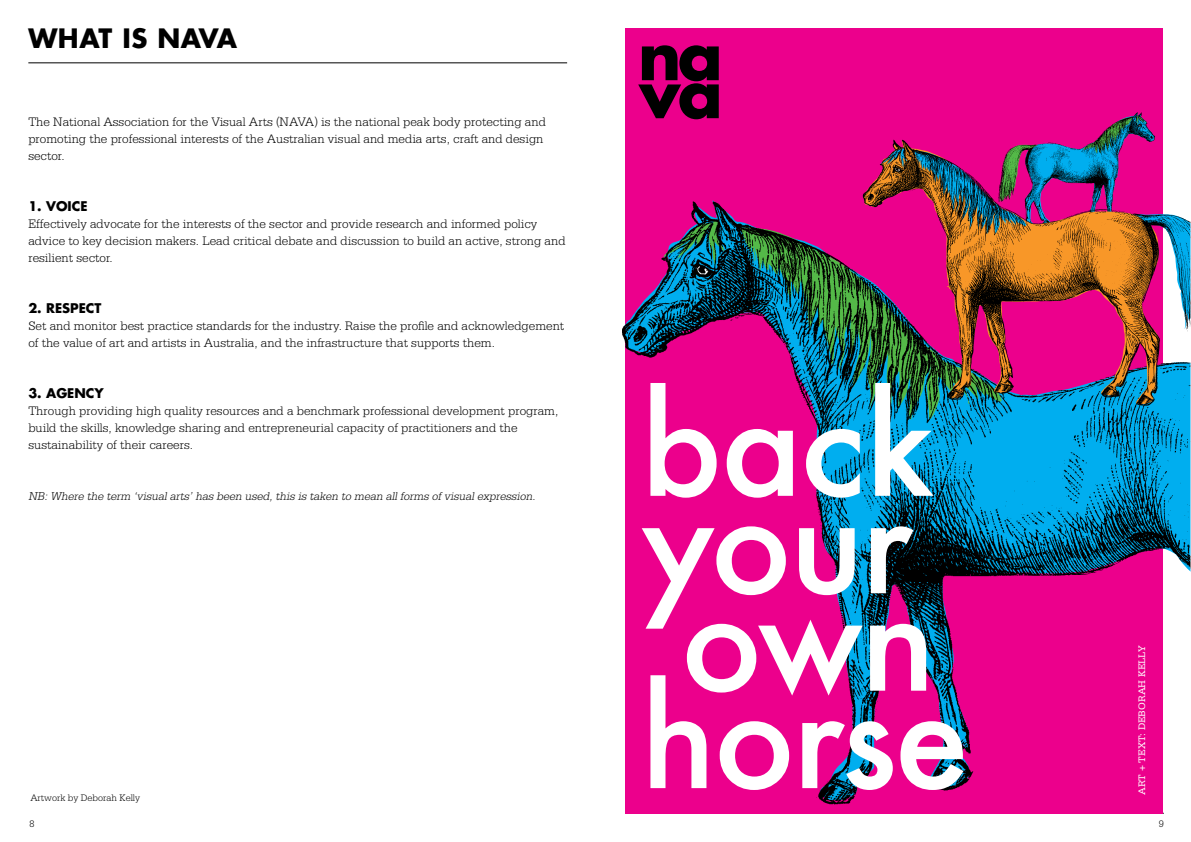
<style>
.page{position:relative;width:1191px;height:842px;background:#fff}
.page>*{position:absolute;margin:0;border:0;box-sizing:border-box;transform-origin:0 0}
.t1{font:700 26px "Futura CE";letter-spacing:.02em;color:#000}
.t2{font:300 13px/17px "Serifa Std";color:#000}
.t3{font:700 13px "Futura CE";color:#000}
.t4{font:italic 300 12px "Serifa Std";color:#000}
.t5{font:300 10px "Serifa Std";color:#000}
.t6{font:10px "Serifa Std";color:#fff}
</style>
<div class="page">
<hr style="left:28px;top:63px;width:539px;height:1px;background:#000">
<img style="left:622px;top:195px;width:16px;height:619px">
<svg style="left:638px;top:28px;width:553px;height:786px;background:#ab4292"></svg>
<h1 class="t1" style="left:28px;top:19px;width:210px">WHAT IS NAVA</h1>
<p class="t2" style="left:28px;top:113px;width:519px">The National Association for the Visual Arts (NAVA) is the national peak body protecting and promoting the professional interests of the Australian visual and media arts, craft and design sector.</p>
<p class="t3" style="left:28px;top:196px;width:61px">1. VOICE</p>
<p class="t2" style="left:28px;top:215px;width:539px">Effectively advocate for the interests of the sector and provide research and informed policy advice to key decision makers. Lead critical debate and discussion to build an active, strong and resilient sector.</p>
<p class="t3" style="left:28px;top:298px;width:75px">2. RESPECT</p>
<p class="t2" style="left:28px;top:317px;width:537px">Set and monitor best practice standards for the industry. Raise the profile and acknowledgement of the value of art and artists in Australia, and the infrastructure that supports them.</p>
<p class="t3" style="left:28px;top:383px;width:77px">3. AGENCY</p>
<p class="t2" style="left:28px;top:402px;width:531px">Through providing high quality resources and a benchmark professional development program, build the skills, knowledge sharing and entrepreneurial capacity of practitioners and the sustainability of their careers.</p>
<p class="t4" style="left:28px;top:489px;width:511px">NB:Where the term ‘visualarts’has been used,this is taken to mean allforms ofvisualexpression.</p>
<p class="t5" style="left:30px;top:792px;width:111px">Artwork by Deborah Kelly</p>
<p class="t6" style="left:1136px;top:795px;width:151px;rotate:-90deg">ART + TEXT: DEBORAH KELLY</p>
<p class="t5" style="left:29px;top:818px;width:6px">8</p>
<p class="t5" style="left:1158px;top:818px;width:6px">9</p>
</div>
